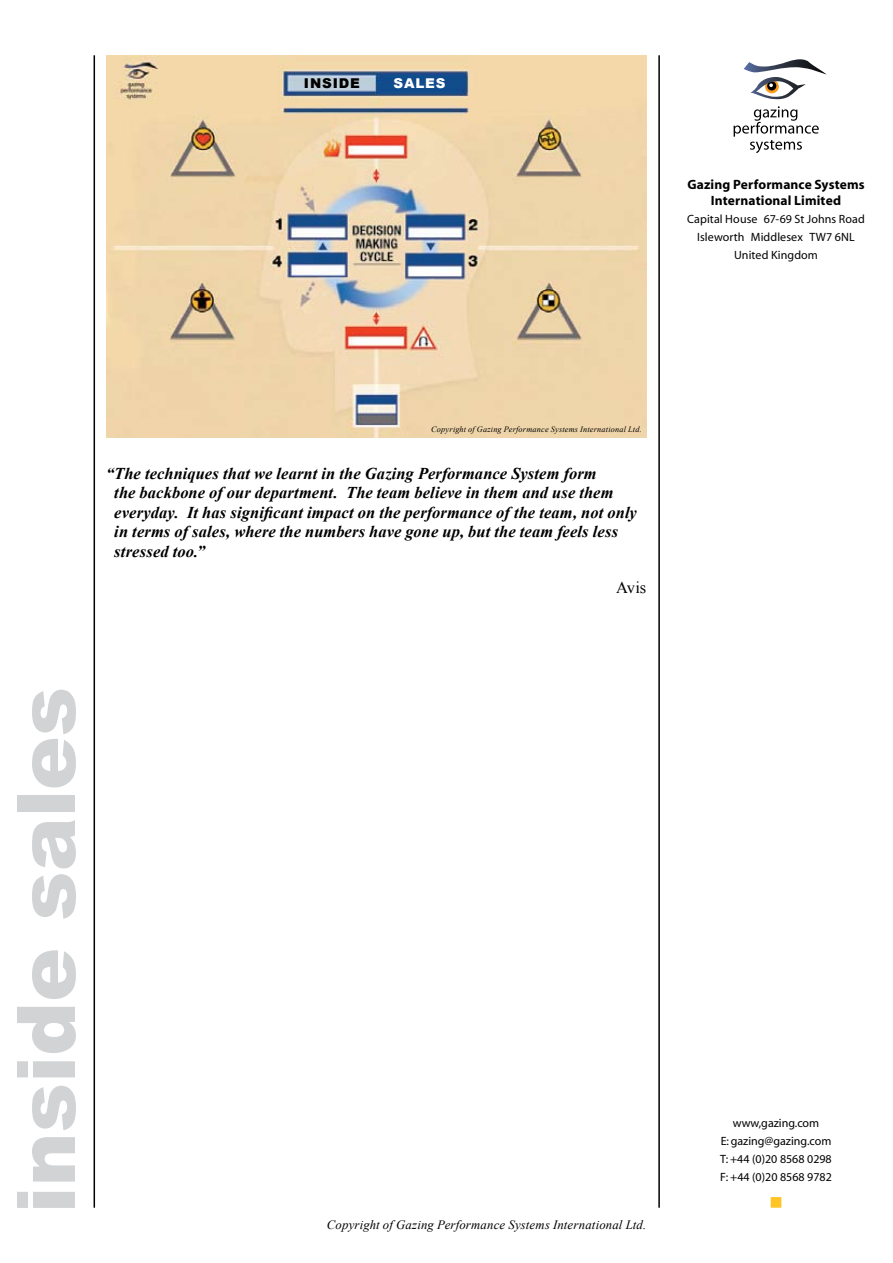
<style>
.page{position:relative;width:893px;height:1263px;background:#fff}
.page>*{position:absolute;margin:0;border:0;box-sizing:border-box;transform-origin:0 0}
.t1{font:900 81px "Arial";color:#d1d3d4}
.t2{font:italic 700 16.5px/19.5px "Times New Roman";letter-spacing:.005em;color:#000}
.t3{font:16.5px "Times New Roman";color:#000}
.t4{font:700 13.5px/16.2px "Myriad";letter-spacing:.01em;color:#000;text-align:center}
.t5{font:900 13.5px "Arial";letter-spacing:.065em;color:#000}
.t6{font:900 13.5px "Arial";letter-spacing:.06em;color:#fff}
.t7{font:italic 12.75px "Times New Roman";letter-spacing:.015em;color:#000}
.t8{font:12px/18px "Myriad";letter-spacing:.005em;color:#000;text-align:center}
.t9{font:italic 8.25px "Times New Roman";letter-spacing:.025em;color:#000}
</style>
<div class="page">
<hr style="left:94px;top:55px;width:1px;height:1153px;background:#000">
<hr style="left:658px;top:55px;width:2px;height:1153px;background:#000">
<svg style="left:734px;top:106px;width:85px;height:47px"></svg>
<svg style="left:744px;top:59px;width:82px;height:40px"></svg>
<div style="left:771px;top:1197px;width:10px;height:11px;background:#ffc425;border:2px solid #ffc425"></div>
<img style="left:106px;top:55px;width:540px;height:383px">
<p class="t5" style="left:304px;top:73px;width:58px">INSIDE</p>
<p class="t6" style="left:393px;top:73px;width:54px">SALES</p>
<p class="t4" style="left:687px;top:177px;width:179px">Gazing Performance Systems<br>International Limited</p>
<p class="t8" style="left:687px;top:210px;width:179px">Capital House 67-69 St Johns Road<br>Isleworth Middlesex TW7 6NL<br>United Kingdom</p>
<p class="t9" style="left:431px;top:424px;width:212px">Copyright of Gazing Performance Systems International Ltd.</p>
<p class="t2" style="left:114px;top:463px;width:524px;text-indent:-8px">“The techniques that we learnt in the Gazing Performance System form<br>the backbone of our department. The team believe in them and use them everyday. It has significant impact on the performance of the team, not only in terms of sales, where the numbers have gone up, but the team feels less stressed too.”</p>
<p class="t3" style="left:616px;top:577px;width:32px">Avis</p>
<h1 class="t1" style="left:-13px;top:1213px;width:528px;rotate:-90deg">inside sales</h1>
<p class="t7" style="left:327px;top:1216px;width:321px">Copyright of Gazing Performance Systems International Ltd.</p>
<p class="t8" style="left:720px;top:1115px;width:113px">www,gazing.com<br>E: gazing@gazing.com<br>T: +44 (0)20 8568 0298<br>F: +44 (0)20 8568 9782</p>
</div>
